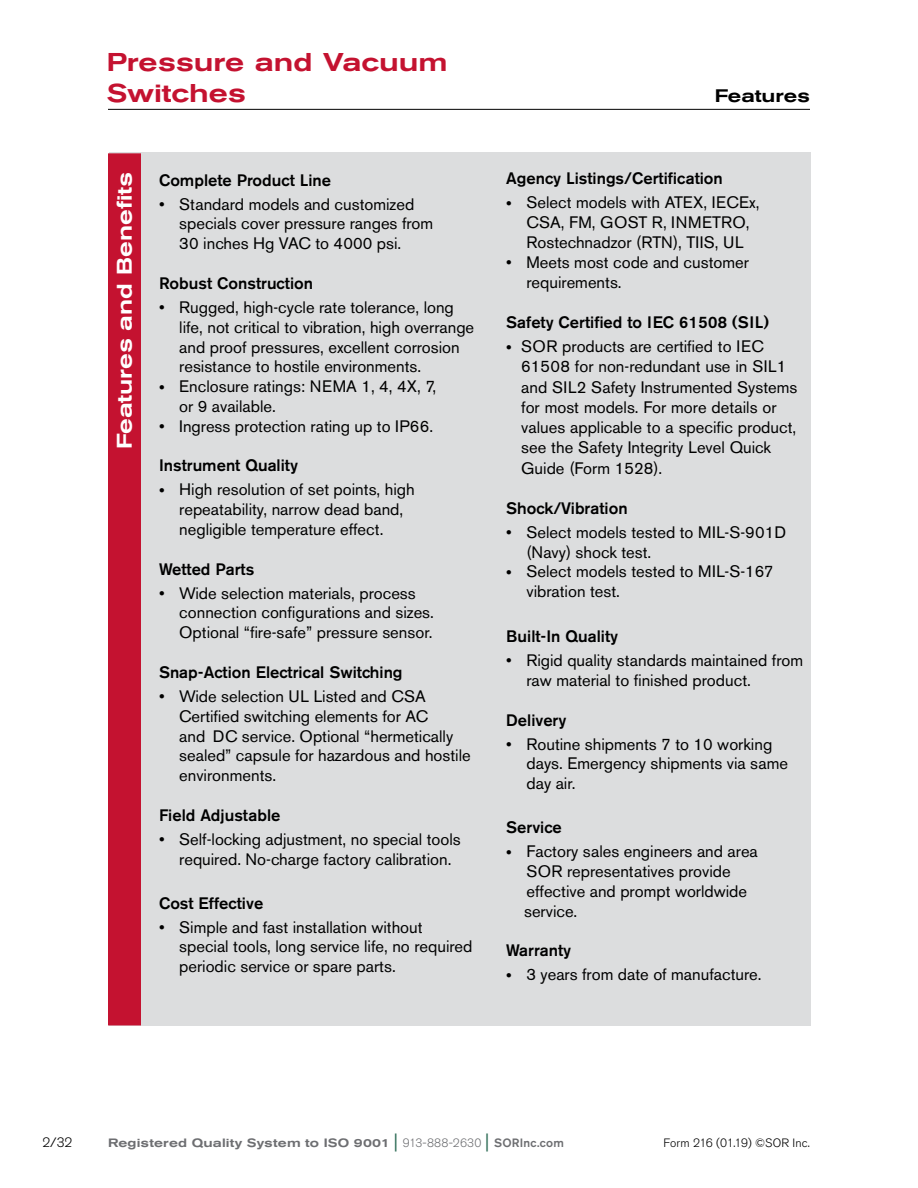
<style>
.page{position:relative;width:918px;height:1188px;background:#fff}
.page>*{position:absolute;margin:0;border:0;box-sizing:border-box;transform-origin:0 0}
.t1{font:500 expanded 25.5px/30.6px "Akzidenz Grotesk BE";color:#c41230}
.t2{font:500 expanded 21px "Akzidenz Grotesk BE";color:#fff}
.t3{font:500 expanded 18px "Akzidenz Grotesk BE";color:#000}
.t4{font:16.5px/19.8px "Akzidenz Grotesk BE";color:#000}
.t5{font:500 16.5px "Akzidenz Grotesk BE";color:#000}
.t6{font:16.5px "Akzidenz Grotesk BE";letter-spacing:.02em;color:#000}
.t7{font:300 13.5px "Akzidenz Grotesk BE";color:#000}
.t8{font:500 expanded 12px "Akzidenz Grotesk BE";letter-spacing:.015em;color:#6d6e71}
.t9{font:300 12px "Akzidenz Grotesk BE";letter-spacing:.015em;color:#000}
.s1{font-weight:400;font-stretch:normal;font-size:18px;color:#34715b}
.s2{font-weight:300;font-stretch:normal}
.s3{font-stretch:normal}
</style>
<div class="page">
<div style="left:109px;top:153px;width:702px;height:873px;background:#dcddde"></div>
<div style="left:108px;top:153px;width:33px;height:872px;background:#c41230"></div>
<hr style="left:108px;top:109px;width:702px;height:1px;background:#000">
<h1 class="t1" style="left:107px;top:47px;width:342px">Pressure and Vacuum<br>Switches</h1>
<p class="t2" style="left:112px;top:449px;width:279px;rotate:-90deg">Features and Benefits</p>
<p class="t5" style="left:159px;top:170px;width:174px">Complete Product Line</p>
<p class="t4" style="left:179px;top:194px;width:256px;text-indent:-20px">● Standard models and customized specials cover pressure ranges from<br>30 inches Hg VAC to 4000 psi.</p>
<p class="t5" style="left:159px;top:273px;width:156px">Robust Construction</p>
<p class="t4" style="left:179px;top:297px;width:296px;text-indent:-20px">● Rugged, high-cycle rate tolerance, long life, not critical to vibration, high overrange and proof pressures, excellent corrosion resistance to hostile environments.</p>
<p class="t4" style="left:179px;top:377px;width:259px;text-indent:-20px">● Enclosure ratings: NEMA 1, 4, 4X, 7, or 9 available.</p>
<p class="t4" style="left:159px;top:416px;width:276px">● Ingress protection rating up to IP66.</p>
<p class="t5" style="left:159px;top:455px;width:140px">Instrument Quality</p>
<p class="t4" style="left:179px;top:480px;width:237px;text-indent:-20px">● High resolution of set points, high repeatability, narrow dead band, negligible temperature effect.</p>
<p class="t5" style="left:159px;top:559px;width:97px">Wetted Parts</p>
<p class="t4" style="left:179px;top:583px;width:256px;text-indent:-20px">● Wide selection materials, process connection configurations and sizes.<br>Optional “fire-safe” pressure sensor.</p>
<p class="t5" style="left:159px;top:662px;width:245px">Snap-Action Electrical Switching</p>
<p class="t4" style="left:179px;top:686px;width:293px;text-indent:-20px">● Wide selection UL Listed and CSA Certified switching elements for AC<br>and DC service. Optional “hermetically sealed” capsule for hazardous and hostile environments.</p>
<p class="t5" style="left:159px;top:805px;width:123px">Field Adjustable</p>
<p class="t4" style="left:179px;top:829px;width:283px;text-indent:-20px">● Self-locking adjustment, no special tools required. No-charge factory calibration.</p>
<p class="t5" style="left:159px;top:893px;width:106px">Cost Effective</p>
<p class="t4" style="left:179px;top:917px;width:295px;text-indent:-20px">● Simple and fast installation without special tools, long service life, no required periodic service or spare parts.</p>
<p class="t3" style="left:715px;top:85px;width:97px">Features</p>
<p class="t5" style="left:506px;top:169px;width:218px">Agency Listings/Certification</p>
<p class="t4" style="left:506px;top:193px;width:255px">● Select models with ATEX, IECEx,</p>
<p class="t6" style="left:526px;top:213px;width:225px">CSA, FM, GOST R, INMETRO,</p>
<p class="t4" style="left:506px;top:232px;width:239px">Rostechnadzor (RTN), TIIS, UL</p>
<p class="t4" style="left:526px;top:252px;width:224px;text-indent:-20px">● Meets most code and customer requirements.</p>
<p class="t5" style="left:506px;top:312px;width:265px">Safety Certified to IEC 61508 (SIL)</p>
<p class="t4" style="left:521px;top:336px;width:278px;line-height:20.2px;text-indent:-15px">● SOR products are certified to IEC 61508 for non-redundant use in SIL1 and SIL2 Safety Instrumented Systems for most models. For more details or values applicable to a specific product, see the Safety Integrity Level Quick Guide (Form 1528).</p>
<p class="t5" style="left:506px;top:498px;width:123px">Shock/Vibration</p>
<p class="t4" style="left:526px;top:522px;width:261px;text-indent:-20px">● Select models tested to MIL-S-901D (Navy) shock test.</p>
<p class="t4" style="left:526px;top:562px;width:248px;text-indent:-20px">● Select models tested to MIL-S-167 vibration test.</p>
<p class="t5" style="left:506px;top:626px;width:113px">Built-In Quality</p>
<p class="t4" style="left:526px;top:650px;width:278px;text-indent:-20px">● Rigid quality standards maintained from raw material to finished product.</p>
<p class="t5" style="left:506px;top:710px;width:62px">Delivery</p>
<p class="t4" style="left:526px;top:734px;width:263px;text-indent:-20px">● Routine shipments 7 to 10 working days. Emergency shipments via same day air.</p>
<p class="t5" style="left:506px;top:817px;width:57px">Service</p>
<p class="t4" style="left:524px;top:842px;width:235px;text-indent:-18px">● Factory sales engineers and area<br>SOR representatives provide effective and prompt worldwide service.</p>
<p class="t5" style="left:506px;top:940px;width:66px">Warranty</p>
<p class="t4" style="left:506px;top:965px;width:257px">● 3 years from date of manufacture.</p>
<p class="t7" style="left:42px;top:1134px;width:32px">2/32</p>
<p class="t8" style="left:108px;top:1136px;width:457px">Registered Quality System to ISO 9001 <span class="s1">|</span> <span class="s2">913-888-2630</span> <span class="s1">|</span> <span class="s3">SORInc.com</span></p>
<p class="t9" style="left:663px;top:1136px;width:148px">Form 216 (01.19) ©SOR Inc.</p>
</div>
